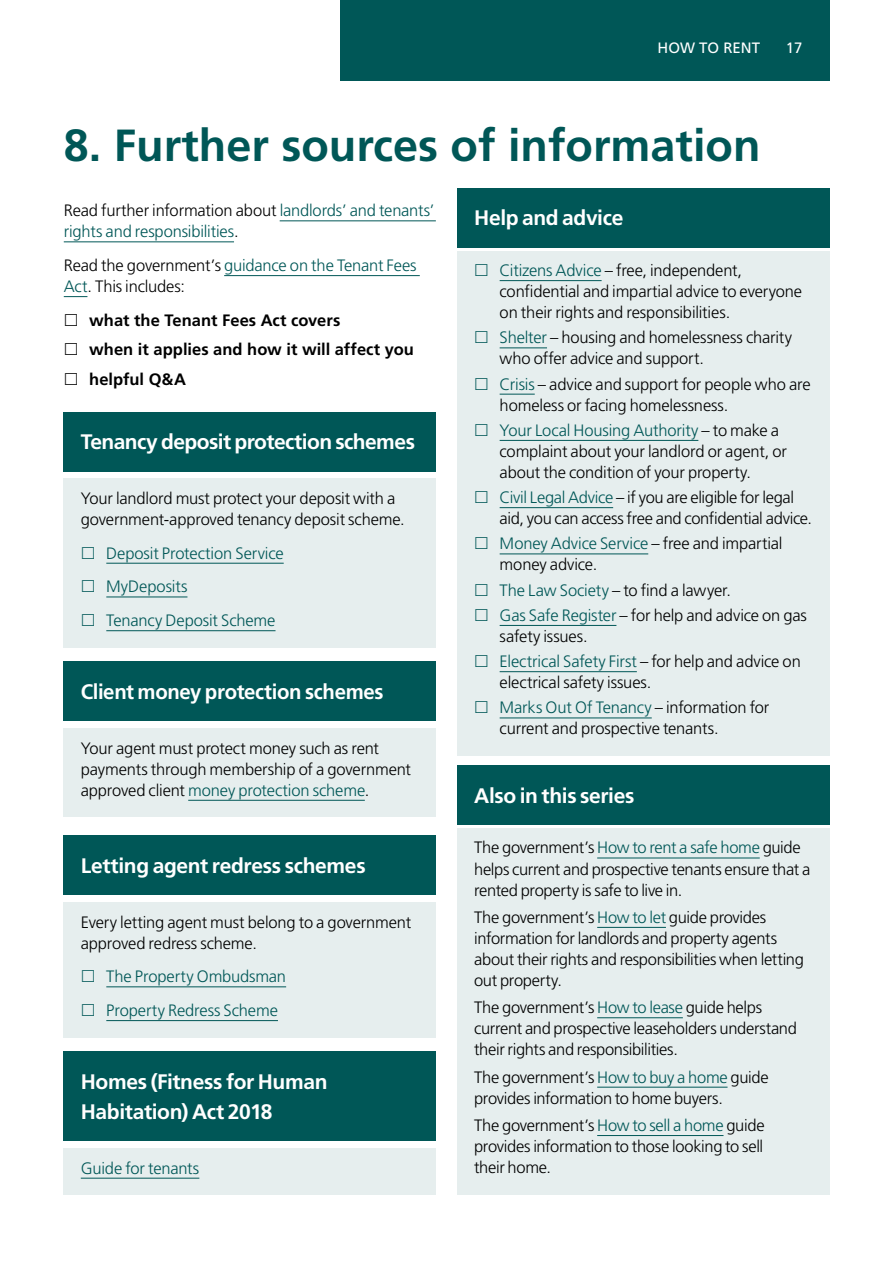
<style>
.page{position:relative;width:893px;height:1263px;background:#fff}
.page>*{position:absolute;margin:0;border:0;box-sizing:border-box;transform-origin:0 0}
.t1{font:700 45px "Frutiger LT Std";color:#005757}
.t2{font:700 21px/30px "Frutiger LT Std";letter-spacing:-.015em;color:#fff}
.t3{font:300 16.5px/21px "Frutiger LT Std";letter-spacing:-.015em;color:#000}
.t4{font:300 16.5px/33.8px "Frutiger LT Std";letter-spacing:-.01em;color:#005757}
.t5{font:700 16.5px/29.5px "Frutiger LT Std";color:#000}
.t6{font:15px "Frutiger LT Std";color:#fff}
.s1{color:#000}
.s2{color:#005757}
</style>
<div class="page">
<div style="left:340px;top:0;width:489px;height:81px;background:#005757"></div>
<hr style="left:280px;top:220px;width:156px;height:1px;background:#005757">
<hr style="left:64px;top:241px;width:170px;height:1px;background:#005757">
<hr style="left:224px;top:275px;width:196px;height:1px;background:#005757">
<svg style="left:64px;top:296px;width:23px;height:1px"></svg>
<div style="left:64px;top:412px;width:372px;height:59px;background:#005757"></div>
<div style="left:64px;top:479px;width:372px;height:67px;background:#e6eeee"></div>
<div style="left:64px;top:534px;width:372px;height:46px;background:#e6eeee"></div>
<hr style="left:106px;top:563px;width:178px;height:1px;background:#005757">
<div style="left:64px;top:567px;width:372px;height:47px;background:#e6eeee"></div>
<hr style="left:106px;top:597px;width:81px;height:1px;background:#005757">
<div style="left:64px;top:601px;width:372px;height:46px;background:#e6eeee"></div>
<hr style="left:106px;top:630px;width:170px;height:1px;background:#005757">
<div style="left:64px;top:662px;width:372px;height:59px;background:#005757"></div>
<div style="left:64px;top:729px;width:372px;height:88px;background:#e6eeee"></div>
<hr style="left:188px;top:800px;width:177px;height:1px;background:#005757">
<div style="left:64px;top:835px;width:372px;height:60px;background:#005757"></div>
<div style="left:64px;top:902px;width:372px;height:68px;background:#e6eeee"></div>
<div style="left:64px;top:957px;width:372px;height:46px;background:#e6eeee"></div>
<hr style="left:106px;top:986px;width:180px;height:1px;background:#005757">
<div style="left:64px;top:991px;width:372px;height:46px;background:#e6eeee"></div>
<hr style="left:106px;top:1020px;width:172px;height:1px;background:#005757">
<div style="left:64px;top:1051px;width:372px;height:90px;background:#005757"></div>
<div style="left:64px;top:1148px;width:372px;height:47px;background:#e6eeee"></div>
<hr style="left:81px;top:1178px;width:118px;height:1px;background:#005757">
<div style="left:457px;top:188px;width:372px;height:60px;background:#005757"></div>
<div style="left:457px;top:251px;width:372px;height:88px;background:#e6eeee"></div>
<hr style="left:500px;top:280px;width:102px;height:1px;background:#005757">
<div style="left:457px;top:318px;width:372px;height:67px;background:#e6eeee"></div>
<hr style="left:500px;top:347px;width:47px;height:1px;background:#005757">
<div style="left:457px;top:364px;width:372px;height:68px;background:#e6eeee"></div>
<hr style="left:500px;top:394px;width:35px;height:1px;background:#005757">
<div style="left:457px;top:411px;width:372px;height:88px;background:#e6eeee"></div>
<hr style="left:500px;top:440px;width:198px;height:1px;background:#005757">
<div style="left:457px;top:478px;width:372px;height:67px;background:#e6eeee"></div>
<hr style="left:500px;top:507px;width:113px;height:1px;background:#005757">
<div style="left:457px;top:524px;width:372px;height:67px;background:#e6eeee"></div>
<hr style="left:500px;top:553px;width:148px;height:1px;background:#005757">
<div style="left:457px;top:570px;width:372px;height:47px;background:#e6eeee"></div>
<div style="left:457px;top:596px;width:372px;height:67px;background:#e6eeee"></div>
<hr style="left:500px;top:625px;width:116px;height:1px;background:#005757">
<div style="left:457px;top:642px;width:372px;height:67px;background:#e6eeee"></div>
<hr style="left:500px;top:671px;width:137px;height:1px;background:#005757">
<div style="left:457px;top:688px;width:372px;height:67px;background:#e6eeee"></div>
<hr style="left:500px;top:717px;width:152px;height:1px;background:#005757">
<div style="left:457px;top:766px;width:372px;height:59px;background:#005757"></div>
<div style="left:457px;top:828px;width:372px;height:89px;background:#e6eeee"></div>
<hr style="left:597px;top:858px;width:163px;height:1px;background:#005757">
<div style="left:457px;top:898px;width:372px;height:109px;background:#e6eeee"></div>
<hr style="left:597px;top:927px;width:69px;height:1px;background:#005757">
<div style="left:457px;top:988px;width:372px;height:88px;background:#e6eeee"></div>
<hr style="left:597px;top:1017px;width:86px;height:1px;background:#005757">
<div style="left:457px;top:1057px;width:372px;height:68px;background:#e6eeee"></div>
<hr style="left:597px;top:1087px;width:130px;height:1px;background:#005757">
<div style="left:457px;top:1106px;width:372px;height:88px;background:#e6eeee"></div>
<hr style="left:597px;top:1135px;width:126px;height:1px;background:#005757">
<p class="t6" style="left:658px;top:39px;width:104px">HOW TO RENT</p>
<p class="t6" style="left:786px;top:39px;width:18px">17</p>
<h1 class="t1" style="left:64px;top:119px;width:698px">8. Further sources of information</h1>
<p class="t4" style="left:64px;top:200px;width:372px;line-height:21px"><span class="s1">Read further information about</span> landlords’ and tenants’ rights and responsibilities<span class="s1">.</span></p>
<p class="t3" style="left:64px;top:255px;width:354px">Read the government’s <span class="s2">guidance on the Tenant Fees<br>Act</span>. This includes:</p>
<p class="t5" style="left:89px;top:305px;width:326px">what the Tenant Fees Act covers<br>when it applies and how it will affect you helpful Q&amp;A</p>
<p class="t2" style="left:81px;top:427px;width:336px">Tenancy deposit protection schemes</p>
<p class="t3" style="left:81px;top:488px;width:326px">Your landlord must protect your deposit with a government-approved tenancy deposit scheme.</p>
<p class="t4" style="left:106px;top:536px;width:179px">Deposit Protection Service<br>MyDeposits<br>Tenancy Deposit Scheme</p>
<p class="t2" style="left:81px;top:676px;width:304px">Client money protection schemes</p>
<p class="t3" style="left:81px;top:738px;width:332px">Your agent must protect money such as rent payments through membership of a government approved client <span class="s2">money protection scheme</span>.</p>
<p class="t2" style="left:81px;top:850px;width:286px">Letting agent redress schemes</p>
<p class="t3" style="left:81px;top:912px;width:332px">Every letting agent must belong to a government approved redress scheme.</p>
<p class="t4" style="left:106px;top:960px;width:181px">The Property Ombudsman<br>Property Redress Scheme</p>
<p class="t2" style="left:81px;top:1066px;width:248px">Homes (Fitness for Human<br>Habitation) Act 2018</p>
<p class="t4" style="left:81px;top:1151px;width:120px">Guide for tenants</p>
<p class="t2" style="left:474px;top:203px;width:151px">Help and advice</p>
<p class="t3" style="left:500px;top:260px;width:304px"><span class="s2">Citizens Advice</span> – free, independent, confidential and impartial advice to everyone on their rights and responsibilities.</p>
<p class="t3" style="left:500px;top:327px;width:294px"><span class="s2">Shelter</span> – housing and homelessness charity who offer advice and support.</p>
<p class="t3" style="left:500px;top:374px;width:312px"><span class="s2">Crisis</span> – advice and support for people who are homeless or facing homelessness.</p>
<p class="t3" style="left:500px;top:420px;width:289px"><span class="s2">Your Local Housing Authority</span> – to make a complaint about your landlord or agent, or about the condition of your property.</p>
<p class="t3" style="left:500px;top:487px;width:314px"><span class="s2">Civil Legal Advice</span> – if you are eligible for legal aid, you can access free and confidential advice.</p>
<p class="t3" style="left:500px;top:533px;width:284px"><span class="s2">Money Advice Service</span> – free and impartial money advice.</p>
<p class="t3" style="left:500px;top:578px;width:309px;line-height:25.2px"><span class="s2">The Law Society</span> – to find a lawyer.<br><span class="s2">Gas Safe Register</span> – for help and advice on gas</p>
<p class="t3" style="left:500px;top:624px;width:303px;line-height:25.2px">safety issues.<br><span class="s2">Electrical Safety First</span> – for help and advice on</p>
<p class="t3" style="left:500px;top:670px;width:271px;line-height:25.2px">electrical safety issues.<br><span class="s2">Marks Out Of Tenancy</span> – information for</p>
<p class="t3" style="left:500px;top:718px;width:221px">current and prospective tenants.</p>
<p class="t2" style="left:474px;top:780px;width:162px">Also in this series</p>
<p class="t3" style="left:474px;top:837px;width:338px">The government’s <span class="s2">How to rent a safe home</span> guide helps current and prospective tenants ensure that a rented property is safe to live in.</p>
<p class="t3" style="left:474px;top:907px;width:331px">The government’s <span class="s2">How to let</span> guide provides information for landlords and property agents about their rights and responsibilities when letting out property.</p>
<p class="t3" style="left:474px;top:997px;width:324px">The government’s <span class="s2">How to lease</span> guide helps current and prospective leaseholders understand their rights and responsibilities.</p>
<p class="t3" style="left:474px;top:1067px;width:296px">The government’s <span class="s2">How to buy a home</span> guide provides information to home buyers.</p>
<p class="t3" style="left:474px;top:1115px;width:292px;text-align:justify">The government’s <span class="s2">How to sell a home</span> guide provides information to those looking to sell their home.</p>
</div>
